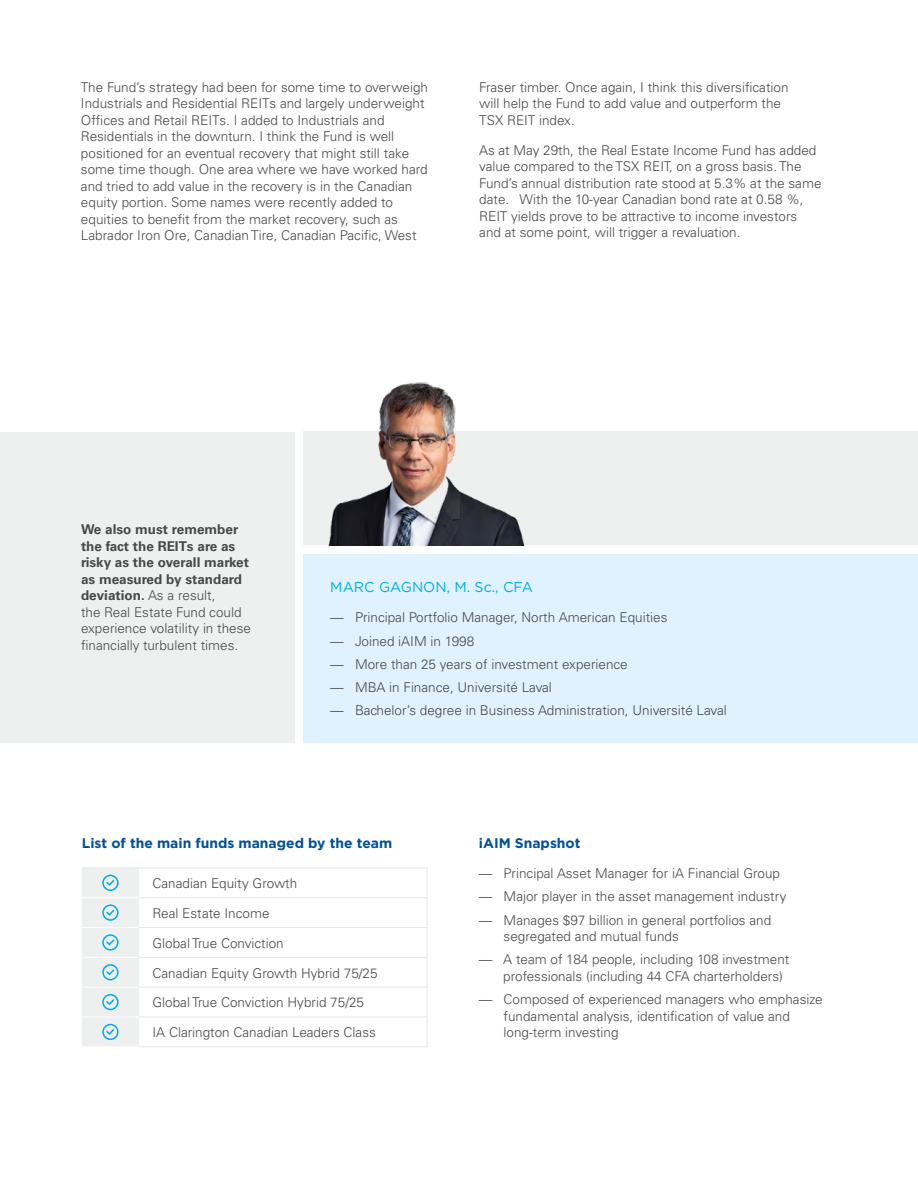
<style>
.page{position:relative;width:918px;height:1188px;background:#fff}
.page>*{position:absolute;margin:0;border:0;box-sizing:border-box;transform-origin:0 0}
.t1{font:14.25px "Gotham";color:#00ade9}
.t2{font:700 13.8px "Gotham";color:#004f9a}
.t3{font:300 13.5px/16.5px "Univers";color:#474847}
.t4{font:700 13.5px/16.5px "Univers";color:#474847}
.s1{font-weight:300}
</style>
<div class="page">
<svg style="left:139px;top:898px;width:288px;height:149px"></svg>
<hr style="left:139px;top:897px;width:288px;height:1px;background:#e6e7e7">
<hr style="left:139px;top:927px;width:288px;height:1px;background:#e6e7e7">
<hr style="left:139px;top:957px;width:288px;height:1px;background:#e6e7e7">
<hr style="left:139px;top:987px;width:288px;height:1px;background:#e6e7e7">
<hr style="left:139px;top:1017px;width:288px;height:1px;background:#e6e7e7">
<hr style="left:139px;top:1047px;width:288px;height:1px;background:#e6e7e7">
<hr style="left:139px;top:868px;width:288px;height:1px;background:#e6e7e7">
<svg style="left:427px;top:868px;width:1px;height:119px"></svg>
<hr style="left:427px;top:987px;width:1px;height:30px;background:#e6e7e7">
<hr style="left:427px;top:1017px;width:1px;height:30px;background:#e6e7e7">
<svg style="left:82px;top:868px;width:57px;height:178px;background:#e2ebef"></svg>
<div style="left:303px;top:554px;width:615px;height:188px;background:#e0f2fd"></div>
<div style="left:303px;top:432px;width:615px;height:113px;background:#eeefef"></div>
<div style="left:0;top:432px;width:295px;height:310px;background:#eeefef"></div>
<img style="left:312px;top:382px;width:218px;height:163px">
<p class="t3" style="left:81px;top:79px;width:349px">The Fund’s strategy had been for some time to overweigh Industrials and Residential REITs and largely underweight Offices and Retail REITs. I added to Industrials and Residentials in the downturn. I think the Fund is well positioned for an eventual recovery that might still take some time though. One area where we have worked hard and tried to add value in the recovery is in the Canadian equity portion. Some names were recently added to equities to benefit from the market recovery, such as Labrador Iron Ore, Canadian Tire, Canadian Pacific, West</p>
<p class="t3" style="left:479px;top:79px;width:311px">Fraser timber. Once again, I think this diversification will help the Fund to add value and outperform the<br>TSX REIT index.</p>
<p class="t3" style="left:479px;top:142px;width:344px">As at May 29th, the Real Estate Income Fund has added value compared to the TSX REIT, on a gross basis. The Fund’s annual distribution rate stood at 5.3% at the same date. With the 10-year Canadian bond rate at 0.58 %, REIT yields prove to be attractive to income investors and at some point, will trigger a revaluation.</p>
<p class="t4" style="left:81px;top:522px;width:172px">We also must remember the fact the REITs are as risky as the overall market as measured by standard deviation. <span class="s1">As a result,<br>the Real Estate Fund could experience volatility in these financially turbulent times.</span></p>
<p class="t1" style="left:330px;top:578px;width:204px">MARC GAGNON, M. Sc., CFA</p>
<p class="t3" style="left:330px;top:609px;width:339px">— Principal Portfolio Manager, North American Equities</p>
<p class="t3" style="left:330px;top:633px;width:145px">— Joined iAIM in 1998</p>
<p class="t3" style="left:330px;top:656px;width:299px">— More than 25 years of investment experience</p>
<p class="t3" style="left:330px;top:679px;width:223px">— MBA in Finance, Université Laval</p>
<p class="t3" style="left:330px;top:702px;width:398px">— Bachelor’s degree in Business Administration, Université Laval</p>
<p class="t2" style="left:82px;top:834px;width:312px">List of the main funds managed by the team</p>
<p class="t3" style="left:153px;top:875px;width:146px">Canadian Equity Growth</p>
<p class="t3" style="left:153px;top:905px;width:119px">Real Estate Income</p>
<p class="t3" style="left:153px;top:935px;width:133px">Global True Conviction</p>
<p class="t3" style="left:153px;top:965px;width:227px">Canadian Equity Growth Hybrid 75/25</p>
<p class="t3" style="left:153px;top:994px;width:213px">Global True Conviction Hybrid 75/25</p>
<p class="t3" style="left:153px;top:1024px;width:225px">IA Clarington Canadian Leaders Class</p>
<p class="t2" style="left:479px;top:834px;width:103px">iAIM Snapshot</p>
<p class="t3" style="left:479px;top:865px;width:303px">— Principal Asset Manager for iA Financial Group</p>
<p class="t3" style="left:479px;top:888px;width:309px">— Major player in the asset management industry</p>
<p class="t3" style="left:504px;top:912px;width:269px;text-indent:-25px">— Manages $97 billion in general portfolios and segregated and mutual funds</p>
<p class="t3" style="left:503px;top:951px;width:288px;text-indent:-24px">— A team of 184 people, including 108 investment professionals (including 44 CFA charterholders)</p>
<p class="t3" style="left:504px;top:991px;width:321px;text-indent:-25px">— Composed of experienced managers who emphasize fundamental analysis, identification of value and long-term investing</p>
</div>
